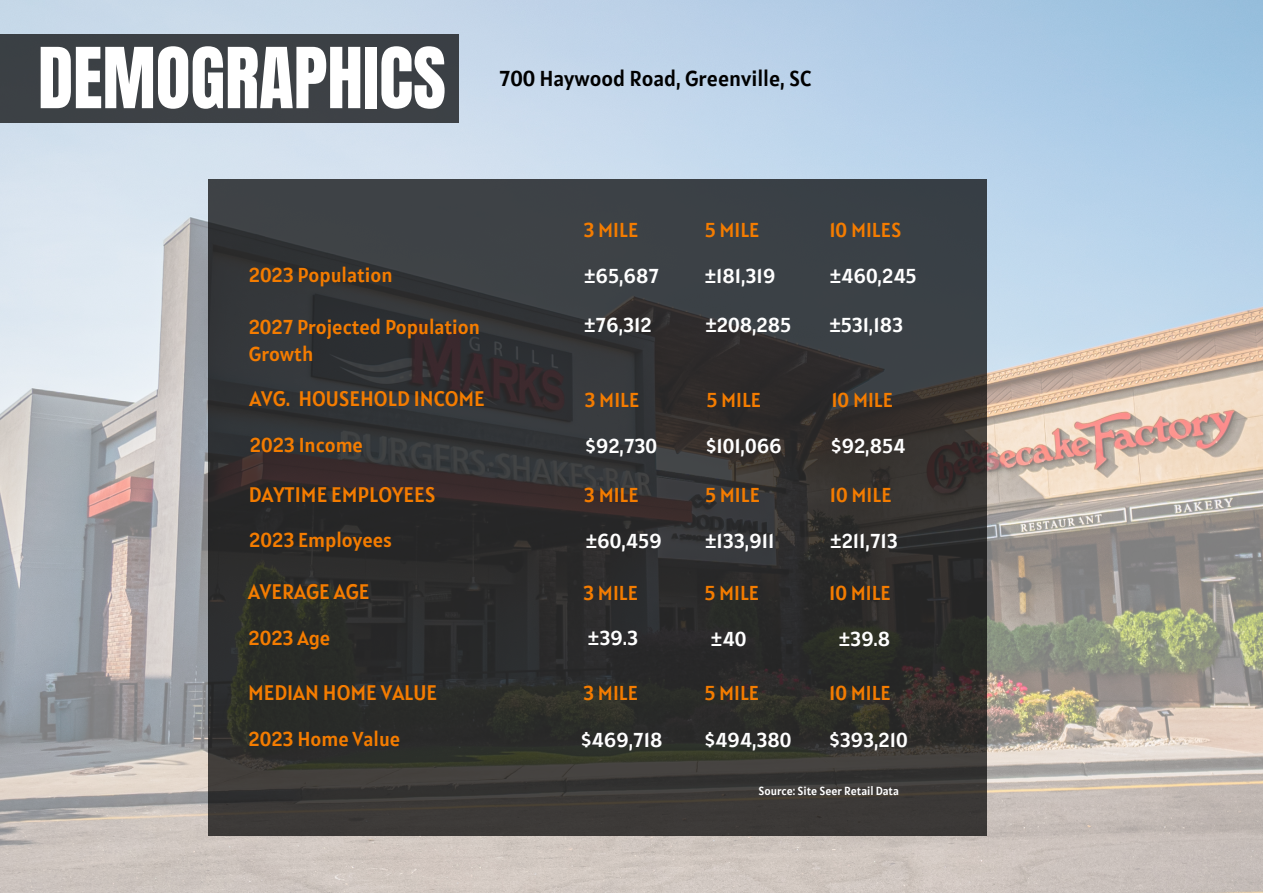
<style>
.page{position:relative;width:1263px;height:893px;background:#fff}
.page>*{position:absolute;margin:0;border:0;box-sizing:border-box;transform-origin:0 0}
.t1{font:71.4px "Anton";color:#fff}
.t2{font:21.52px "Alatsi";color:#000}
.t3{font:21px "Alatsi";color:#f47c00}
.t4{font:20.02px/27.1px "Alatsi";color:#f47c00}
.t5{font:20.02px "Alatsi";color:#fff}
.t6{font:11.62px "Alatsi";color:#fff}
</style>
<div class="page">
<img style="left:0;top:0;width:1263px;height:893px">
<svg style="left:208px;top:180px;width:778px;height:655px;background:#333"></svg>
<div style="left:0;top:35px;width:458px;height:88px;background:#3c4145"></div>
<h1 class="t1" style="left:38px;top:42px;width:409px">DEMOGRAPHICS</h1>
<p class="t2" style="left:499px;top:60px;width:314px">700 Haywood Road, Greenville, SC</p>
<p class="t4" style="left:249px;top:259px;width:145px">2023 Population</p>
<p class="t4" style="left:249px;top:311px;width:233px">2027 Projected Population<br>Growth</p>
<p class="t4" style="left:583px;top:214px;width:56px">3 MILE</p>
<p class="t4" style="left:705px;top:214px;width:56px">5 MILE</p>
<p class="t4" style="left:829px;top:214px;width:73px">10 MILES</p>
<p class="t5" style="left:584px;top:259px;width:76px">±65,687</p>
<p class="t5" style="left:705px;top:259px;width:72px">±181,319</p>
<p class="t5" style="left:830px;top:259px;width:88px">±460,245</p>
<p class="t5" style="left:584px;top:308px;width:69px">±76,312</p>
<p class="t5" style="left:705px;top:308px;width:87px">±208,285</p>
<p class="t5" style="left:829px;top:308px;width:75px">±531,183</p>
<p class="t3" style="left:249px;top:381px;width:237px">AVG. HOUSEHOLD INCOME</p>
<p class="t4" style="left:585px;top:384px;width:56px">3 MILE</p>
<p class="t4" style="left:706px;top:384px;width:56px">5 MILE</p>
<p class="t4" style="left:831px;top:384px;width:63px">10 MILE</p>
<p class="t4" style="left:250px;top:429px;width:115px">2023 Income</p>
<p class="t5" style="left:585px;top:429px;width:73px">$92,730</p>
<p class="t5" style="left:706px;top:429px;width:77px">$101,066</p>
<p class="t5" style="left:831px;top:429px;width:76px">$92,854</p>
<p class="t3" style="left:249px;top:476px;width:188px">DAYTIME EMPLOYEES</p>
<p class="t4" style="left:584px;top:479px;width:56px">3 MILE</p>
<p class="t4" style="left:705px;top:479px;width:56px">5 MILE</p>
<p class="t4" style="left:830px;top:479px;width:63px">10 MILE</p>
<p class="t4" style="left:249px;top:524px;width:144px">2023 Employees</p>
<p class="t5" style="left:586px;top:524px;width:77px">±60,459</p>
<p class="t5" style="left:705px;top:524px;width:71px">±133,911</p>
<p class="t5" style="left:830px;top:524px;width:69px">±211,713</p>
<p class="t3" style="left:248px;top:574px;width:123px">AVERAGE AGE</p>
<p class="t4" style="left:583px;top:577px;width:56px">3 MILE</p>
<p class="t4" style="left:704px;top:577px;width:56px">5 MILE</p>
<p class="t4" style="left:829px;top:577px;width:63px">10 MILE</p>
<p class="t4" style="left:248px;top:622px;width:83px">2023 Age</p>
<p class="t5" style="left:588px;top:621px;width:52px">±39.3</p>
<p class="t5" style="left:711px;top:622px;width:37px">±40</p>
<p class="t5" style="left:839px;top:622px;width:53px">±39.8</p>
<p class="t3" style="left:248px;top:675px;width:191px">MEDIAN HOME VALUE</p>
<p class="t4" style="left:583px;top:677px;width:56px">3 MILE</p>
<p class="t4" style="left:704px;top:677px;width:56px">5 MILE</p>
<p class="t4" style="left:829px;top:677px;width:63px">10 MILE</p>
<p class="t4" style="left:248px;top:723px;width:153px">2023 Home Value</p>
<p class="t5" style="left:581px;top:723px;width:83px">$469,718</p>
<p class="t5" style="left:704px;top:723px;width:89px">$494,380</p>
<p class="t5" style="left:829px;top:723px;width:80px">$393,210</p>
<p class="t6" style="left:758px;top:781px;width:142px">Source: Site Seer Retail Data</p>
</div>
